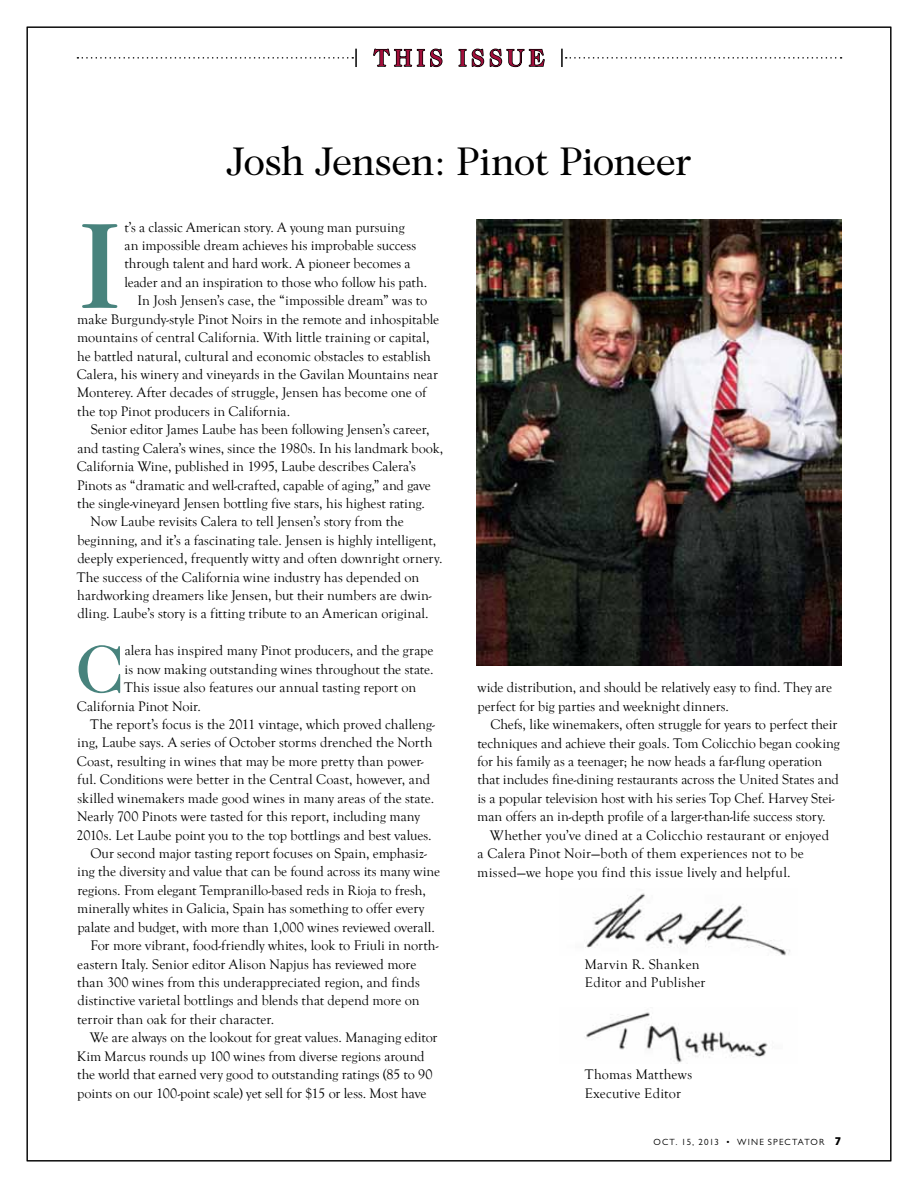
<style>
.page{position:relative;width:918px;height:1188px;background:#fff}
.page>*{position:absolute;margin:0;border:0;box-sizing:border-box;transform-origin:0 0}
.t1{font:500 123px "Caslon Two Twenty Four";color:#48837d}
.t2{font:500 67.5px "Caslon Two Twenty Four";color:#48837d}
.t3{font:40.5px "Caslon Two Twenty Four";letter-spacing:-.025em;color:#000}
.t4{font:14.25px/18.5px "Goudy Old Style T";color:#000}
.t5{font:14.25px/18.5px "Goudy Old Style T";letter-spacing:.02em;color:#000}
.t6{font:9px "Gill Sans";letter-spacing:.125em;color:#000}
.s1{font-family:"Avant Garde";font-weight:700;font-size:10.5px}
</style>
<div class="page">
<img style="left:477px;top:220px;width:364px;height:445px">
<img style="left:585px;top:893px;width:205px;height:63px">
<img style="left:586px;top:1012px;width:182px;height:51px">
<svg style="left:77px;top:49px;width:280px;height:18px"></svg>
<svg style="left:561px;top:49px;width:281px;height:18px"></svg>
<svg style="left:373px;top:48px;width:172px;height:20px"></svg>
<h3 class="t3" style="left:227px;top:138px;width:466px">Josh Jensen: Pinot Pioneer</h3>
<p class="t4" style="left:124px;top:218px;width:282px">t’s a classic American story. A young man pursuing</p>
<p class="t4" style="left:125px;top:236px;width:293px">an impossible dream achieves his improbable success</p>
<p class="t4" style="left:124px;top:255px;width:288px">through talent and hard work. A pioneer becomes a</p>
<p class="t4" style="left:124px;top:273px;width:304px">leader and an inspiration to those who follow his path.</p>
<p class="t4" style="left:137px;top:292px;width:291px">In Josh Jensen’s case, the “impossible dream” was to</p>
<p class="t4" style="left:77px;top:310px;width:363px">make Burgundy-style Pinot Noirs in the remote and inhospitable</p>
<p class="t4" style="left:77px;top:329px;width:354px">mountains of central California. With little training or capital,</p>
<p class="t4" style="left:77px;top:347px;width:355px">he battled natural, cultural and economic obstacles to establish</p>
<p class="t4" style="left:77px;top:365px;width:363px">Calera, his winery and vineyards in the Gavilan Mountains near</p>
<p class="t4" style="left:77px;top:384px;width:351px">Monterey. After decades of struggle, Jensen has become one of</p>
<p class="t4" style="left:77px;top:402px;width:214px">the top Pinot producers in California.</p>
<p class="t4" style="left:91px;top:421px;width:340px">Senior editor James Laube has been following Jensen’s career,</p>
<p class="t4" style="left:77px;top:439px;width:367px">and tasting Calera’s wines, since the 1980s. In his landmark book,</p>
<p class="t4" style="left:77px;top:458px;width:341px">California Wine, published in 1995, Laube describes Calera’s</p>
<p class="t4" style="left:77px;top:476px;width:355px">Pinots as “dramatic and well-crafted, capable of aging,” and gave</p>
<p class="t4" style="left:77px;top:494px;width:349px">the single-vineyard Jensen bottling five stars, his highest rating.</p>
<p class="t4" style="left:91px;top:513px;width:315px">Now Laube revisits Calera to tell Jensen’s story from the</p>
<p class="t4" style="left:77px;top:531px;width:361px">beginning, and it’s a fascinating tale. Jensen is highly intelligent,</p>
<p class="t4" style="left:77px;top:550px;width:367px">deeply experienced, frequently witty and often downright ornery.</p>
<p class="t4" style="left:77px;top:568px;width:344px">The success of the California wine industry has depended on</p>
<p class="t4" style="left:77px;top:586px;width:356px">hardworking dreamers like Jensen, but their numbers are dwin-</p>
<p class="t4" style="left:77px;top:605px;width:353px">dling. Laube’s story is a fitting tribute to an American original.</p>
<p class="t4" style="left:125px;top:642px;width:310px">alera has inspired many Pinot producers, and the grape</p>
<p class="t4" style="left:125px;top:660px;width:311px">is now making outstanding wines throughout the state.</p>
<p class="t4" style="left:124px;top:679px;width:294px">This issue also features our annual tasting report on</p>
<p class="t4" style="left:77px;top:697px;width:126px">California Pinot Noir.</p>
<p class="t4" style="left:90px;top:715px;width:346px">The report’s focus is the 2011 vintage, which proved challeng-</p>
<p class="t4" style="left:77px;top:734px;width:357px">ing, Laube says. A series of October storms drenched the North</p>
<p class="t4" style="left:77px;top:752px;width:348px">Coast, resulting in wines that may be more pretty than power-</p>
<p class="t4" style="left:77px;top:771px;width:354px">ful. Conditions were better in the Central Coast, however, and</p>
<p class="t4" style="left:78px;top:789px;width:358px">skilled winemakers made good wines in many areas of the state.</p>
<p class="t4" style="left:77px;top:808px;width:344px">Nearly 700 Pinots were tasted for this report, including many</p>
<p class="t4" style="left:76px;top:826px;width:357px">2010s. Let Laube point you to the top bottlings and best values.</p>
<p class="t4" style="left:90px;top:844px;width:338px">Our second major tasting report focuses on Spain, emphasiz-</p>
<p class="t4" style="left:77px;top:863px;width:364px">ing the diversity and value that can be found across its many wine</p>
<p class="t4" style="left:77px;top:881px;width:350px">regions. From elegant Tempranillo-based reds in Rioja to fresh,</p>
<p class="t4" style="left:77px;top:900px;width:349px">minerally whites in Galicia, Spain has something to offer every</p>
<p class="t4" style="left:77px;top:918px;width:359px">palate and budget, with more than 1,000 wines reviewed overall.</p>
<p class="t4" style="left:90px;top:937px;width:350px">For more vibrant, food-friendly whites, look to Friuli in north-</p>
<p class="t4" style="left:77px;top:955px;width:340px">eastern Italy. Senior editor Alison Napjus has reviewed more</p>
<p class="t4" style="left:77px;top:973px;width:344px">than 300 wines from this underappreciated region, and finds</p>
<p class="t4" style="left:77px;top:992px;width:344px">distinctive varietal bottlings and blends that depend more on</p>
<p class="t4" style="left:77px;top:1010px;width:199px">terroir than oak for their character.</p>
<p class="t4" style="left:90px;top:1029px;width:349px">We are always on the lookout for great values. Managing editor</p>
<p class="t4" style="left:77px;top:1047px;width:349px">Kim Marcus rounds up 100 wines from diverse regions around</p>
<p class="t4" style="left:77px;top:1066px;width:357px">the world that earned very good to outstanding ratings (85 to 90</p>
<p class="t4" style="left:77px;top:1084px;width:351px">points on our 100-point scale) yet sell for $15 or less. Most have</p>
<h1 class="t1" style="left:77px;top:195px;width:47px">I</h1>
<h2 class="t2" style="left:76px;top:630px;width:52px">C</h2>
<p class="t4" style="left:477px;top:679px;width:356px">wide distribution, and should be relatively easy to find. They are perfect for big parties and weeknight dinners.</p>
<p class="t4" style="left:490px;top:716px;width:348px">Chefs, like winemakers, often struggle for years to perfect their</p>
<p class="t4" style="left:477px;top:734px;width:364px">techniques and achieve their goals. Tom Colicchio began cooking</p>
<p class="t4" style="left:477px;top:752px;width:346px">for his family as a teenager; he now heads a far-flung operation</p>
<p class="t4" style="left:477px;top:771px;width:363px">that includes fine-dining restaurants across the United States and</p>
<p class="t4" style="left:477px;top:789px;width:359px">is a popular television host with his series Top Chef. Harvey Stei-</p>
<p class="t4" style="left:477px;top:808px;width:350px">man offers an in-depth profile of a larger-than-life success story.</p>
<p class="t4" style="left:490px;top:826px;width:341px">Whether you’ve dined at a Colicchio restaurant or enjoyed</p>
<p class="t4" style="left:478px;top:845px;width:328px">a Calera Pinot Noir—both of them experiences not to be</p>
<p class="t5" style="left:477px;top:863px;width:315px">missed—we hope you find this issue lively and helpful.</p>
<p class="t5" style="left:585px;top:955px;width:122px">Marvin R. Shanken<br>Editor and Publisher</p>
<p class="t5" style="left:585px;top:1066px;width:109px">Thomas Matthews<br>Executive Editor</p>
<p class="t6" style="left:654px;top:1137px;width:189px">OCT. 15, 2013 • WINE SPECTATOR <span class="s1">7</span></p>
</div>
